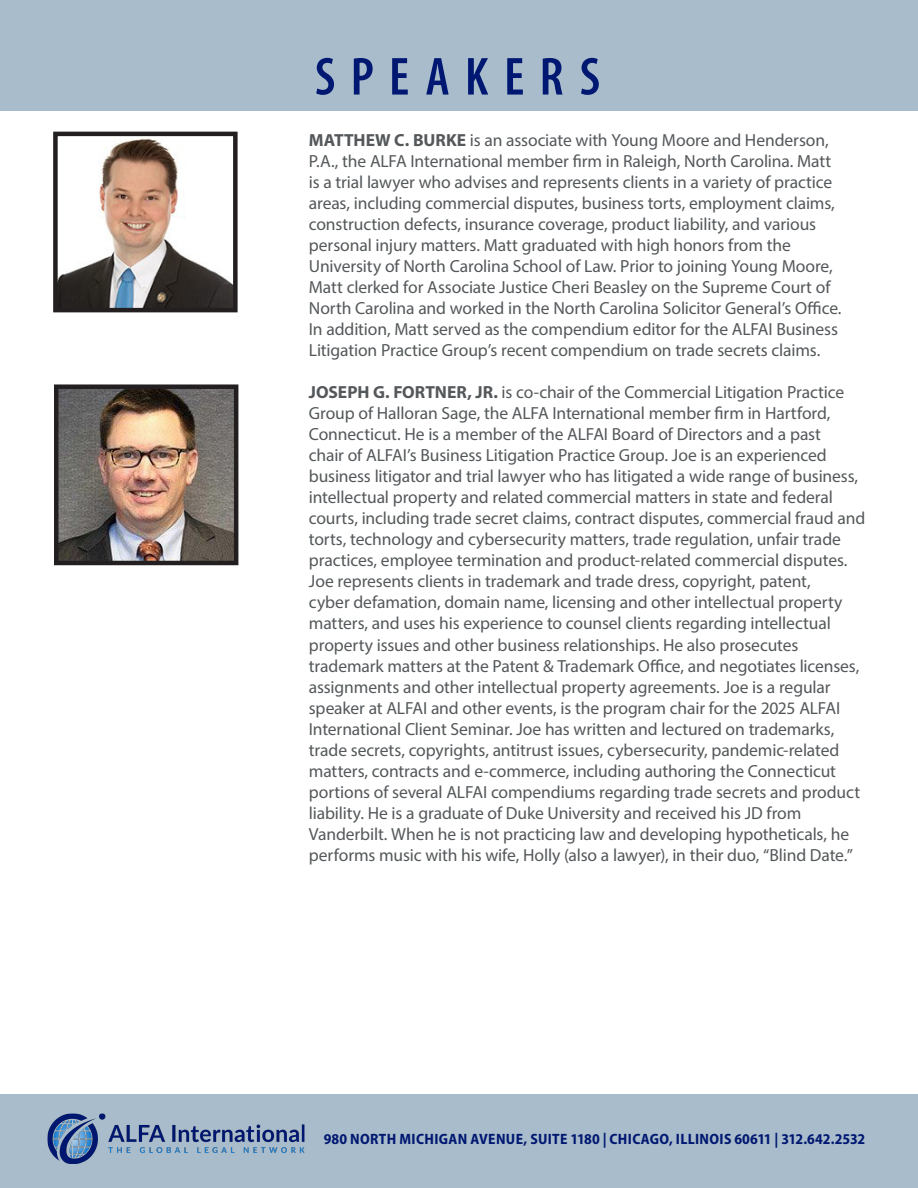
<style>
.page{position:relative;width:918px;height:1188px;background:#fff}
.page>*{position:absolute;margin:0;border:0;box-sizing:border-box;transform-origin:0 0}
.Body_Text{font:600 condensed 54px "Myriad Pro";letter-spacing:.285em;color:#001871}
.Body_Text-2{font:17.55px/21px "Myriad Pro";letter-spacing:-.01em;color:#54585a}
.t1{font:700 semi-condensed 15px "Myriad Pro";letter-spacing:.02em;color:#001871}
.s1{font-weight:700}
</style>
<div class="page">
<div style="left:0;top:1094px;width:918px;height:94px;background:#a9bccb"></div>
<div style="left:0;top:0;width:918px;height:110px;background:#a9bccb"></div>
<img style="left:48px;top:1113px;width:257px;height:51px">
<img style="left:58px;top:138px;width:175px;height:169px">
<div style="left:53px;top:132px;width:185px;height:180px;border:4px solid #231f20"></div>
<img style="left:59px;top:389px;width:174px;height:171px">
<div style="left:54px;top:384px;width:184px;height:181px;border:4px solid #231f20"></div>
<p class="Body_Text" style="left:315px;top:43px;width:287px">SPEAKERS</p>
<p class="Body_Text-2" style="left:309px;top:129px;width:534px"><span class="s1">MATTHEW C. BURKE</span> is an associate with Young Moore and Henderson, P.A., the ALFA International member firm in Raleigh, North Carolina. Matt is a trial lawyer who advises and represents clients in a variety of practice areas, including commercial disputes, business torts, employment claims, construction defects, insurance coverage, product liability, and various personal injury matters. Matt graduated with high honors from the University of North Carolina School of Law. Prior to joining Young Moore, Matt clerked for Associate Justice Cheri Beasley on the Supreme Court of North Carolina and worked in the North Carolina Solicitor General’s Office.<br>In addition, Matt served as the compendium editor for the ALFAI Business Litigation Practice Group’s recent compendium on trade secrets claims.</p>
<p class="Body_Text-2" style="left:309px;top:381px;width:558px"><span class="s1">JOSEPH G. FORTNER, JR.</span> is co-chair of the Commercial Litigation Practice Group of Halloran Sage, the ALFA International member firm in Hartford, Connecticut. He is a member of the ALFAI Board of Directors and a past<br>chair of ALFAI’s Business Litigation Practice Group. Joe is an experienced business litigator and trial lawyer who has litigated a wide range of business, intellectual property and related commercial matters in state and federal courts, including trade secret claims, contract disputes, commercial fraud and torts, technology and cybersecurity matters, trade regulation, unfair trade practices, employee termination and product-related commercial disputes.<br>Joe represents clients in trademark and trade dress, copyright, patent,<br>cyber defamation, domain name, licensing and other intellectual property matters, and uses his experience to counsel clients regarding intellectual property issues and other business relationships. He also prosecutes trademark matters at the Patent &amp; Trademark Office, and negotiates licenses, assignments and other intellectual property agreements. Joe is a regular speaker at ALFAI and other events, is the program chair for the 2025 ALFAI International Client Seminar. Joe has written and lectured on trademarks, trade secrets, copyrights, antitrust issues, cybersecurity, pandemic-related matters, contracts and e-commerce, including authoring the Connecticut portions of several ALFAI compendiums regarding trade secrets and product liability. He is a graduate of Duke University and received his JD from Vanderbilt. When he is not practicing law and developing hypotheticals, he performs music with his wife, Holly (also a lawyer), in their duo, “Blind Date.”</p>
<p class="t1" style="left:324px;top:1130px;width:543px">980 NORTH MICHIGAN AVENUE, SUITE 1180 | CHICAGO, ILLINOIS 60611 | 312.642.2532</p>
</div>
